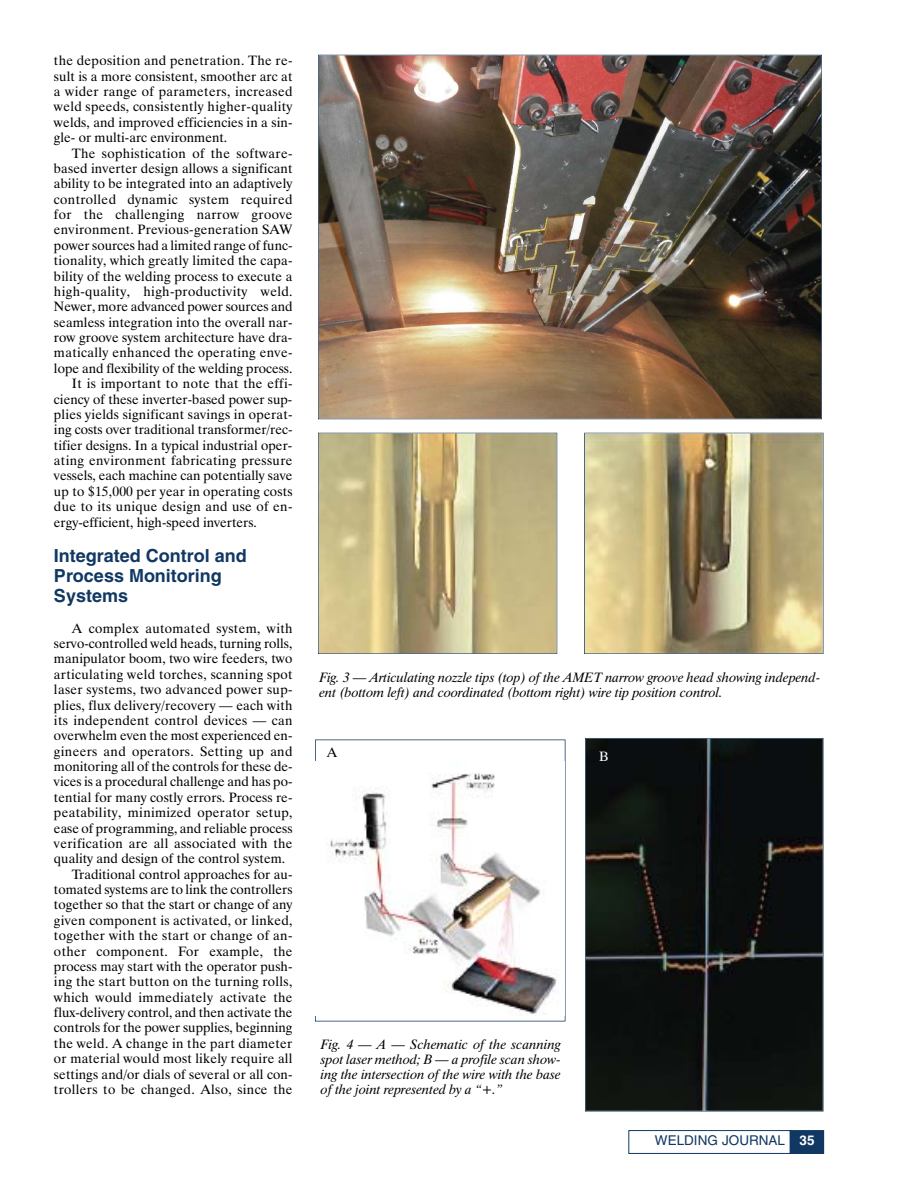
<style>
.page{position:relative;width:918px;height:1188px;background:#fff}
.page>*{position:absolute;margin:0;border:0;box-sizing:border-box;transform-origin:0 0}
.t1{font:700 18px/20px "Helvetica";color:#113863}
.t2{font:13.5px/15.5px "Dutch 801 BT";letter-spacing:.01em;color:#010202;text-align:justify}
.t3{font:italic 13.5px/15px "Dutch 801 BT";color:#010202}
.t4{font:13.5px "Helvetica";color:#113863}
.t5{font:13.5px "Dutch 801 BT";color:#fff}
.s1{font-weight:700;color:#fff}
</style>
<div class="page">
<svg style="left:628px;top:1130px;width:196px;height:24px"></svg>
<img style="left:319px;top:55px;width:502px;height:363px">
<svg style="left:315px;top:739px;width:251px;height:282px"></svg>
<img style="left:316px;top:762px;width:249px;height:254px">
<img style="left:565px;top:762px;width:1px;height:254px">
<img style="left:586px;top:739px;width:237px;height:372px">
<img style="left:319px;top:433px;width:237px;height:220px">
<img style="left:585px;top:433px;width:238px;height:220px">
<p class="t2" style="left:54px;top:54px;width:240px">the deposition and penetration. The re&shy;sult is a more consistent, smoother arc at a wider range of parameters, increased weld speeds, consistently higher-quality welds, and improved efficiencies in a sin&shy;gle- or multi-arc environment.</p>
<p class="t2" style="left:72px;top:147px;width:222px">The sophistication of the software-</p>
<p class="t2" style="left:54px;top:162px;width:240px">based inverter design allows a significant</p>
<p class="t2" style="left:54px;top:177px;width:240px">ability to be integrated into an adaptively</p>
<p class="t2" style="left:54px;top:193px;width:240px">controlled dynamic system required</p>
<p class="t2" style="left:54px;top:208px;width:240px">for the challenging narrow groove</p>
<p class="t2" style="left:54px;top:223px;width:240px">environment. Previous-generation SAW</p>
<p class="t2" style="left:54px;top:239px;width:240px">power sources had a limited range of func-</p>
<p class="t2" style="left:54px;top:254px;width:240px">tionality, which greatly limited the capa-</p>
<p class="t2" style="left:54px;top:270px;width:240px">bility of the welding process to execute a</p>
<p class="t2" style="left:54px;top:285px;width:240px">high-quality, high-productivity weld.</p>
<p class="t2" style="left:54px;top:300px;width:240px">Newer, more advanced power sources and</p>
<p class="t2" style="left:54px;top:316px;width:240px">seamless integration into the overall nar-</p>
<p class="t2" style="left:54px;top:331px;width:240px">row groove system architecture have dra-</p>
<p class="t2" style="left:54px;top:346px;width:240px">matically enhanced the operating enve-</p>
<p class="t2" style="left:54px;top:362px;width:240px">lope and flexibility of the welding process.</p>
<p class="t2" style="left:72px;top:377px;width:222px">It is important to note that the effi-</p>
<p class="t2" style="left:54px;top:393px;width:240px">ciency of these inverter-based power sup-</p>
<p class="t2" style="left:54px;top:408px;width:240px">plies yields significant savings in operat-</p>
<p class="t2" style="left:54px;top:423px;width:240px">ing costs over traditional transformer/rec-</p>
<p class="t2" style="left:54px;top:439px;width:240px">tifier designs. In a typical industrial oper-</p>
<p class="t2" style="left:54px;top:454px;width:240px">ating environment fabricating pressure</p>
<p class="t2" style="left:54px;top:469px;width:240px">vessels, each machine can potentially save</p>
<p class="t2" style="left:54px;top:485px;width:240px">up to $15,000 per year in operating costs</p>
<p class="t2" style="left:54px;top:500px;width:240px">due to its unique design and use of en-</p>
<p class="t2" style="left:54px;top:516px;width:204px">ergy-efficient, high-speed inverters.</p>
<h1 class="t1" style="left:54px;top:548px;width:194px">Integrated Control and<br>Process Monitoring<br>Systems</h1>
<p class="t2" style="left:72px;top:622px;width:222px">A complex automated system, with</p>
<p class="t2" style="left:54px;top:637px;width:240px">servo-controlled weld heads, turning rolls,</p>
<p class="t2" style="left:54px;top:652px;width:240px">manipulator boom, two wire feeders, two</p>
<p class="t2" style="left:54px;top:668px;width:240px">articulating weld torches, scanning spot</p>
<p class="t2" style="left:54px;top:683px;width:240px">laser systems, two advanced power sup-</p>
<p class="t2" style="left:54px;top:699px;width:240px">plies, flux delivery/recovery — each with</p>
<p class="t2" style="left:54px;top:714px;width:240px">its independent control devices — can</p>
<p class="t2" style="left:54px;top:729px;width:240px">overwhelm even the most experienced en-</p>
<p class="t2" style="left:54px;top:745px;width:240px">gineers and operators. Setting up and</p>
<p class="t2" style="left:54px;top:760px;width:240px">monitoring all of the controls for these de-</p>
<p class="t2" style="left:54px;top:775px;width:240px">vices is a procedural challenge and has po-</p>
<p class="t2" style="left:54px;top:791px;width:240px">tential for many costly errors. Process re-</p>
<p class="t2" style="left:54px;top:806px;width:240px">peatability, minimized operator setup,</p>
<p class="t2" style="left:54px;top:822px;width:240px">ease of programming, and reliable process</p>
<p class="t2" style="left:54px;top:837px;width:240px">verification are all associated with the</p>
<p class="t2" style="left:54px;top:852px;width:233px">quality and design of the control system.</p>
<p class="t2" style="left:72px;top:868px;width:222px">Traditional control approaches for au-</p>
<p class="t2" style="left:54px;top:883px;width:240px">tomated systems are to link the controllers</p>
<p class="t2" style="left:54px;top:898px;width:240px">together so that the start or change of any</p>
<p class="t2" style="left:54px;top:914px;width:240px">given component is activated, or linked,</p>
<p class="t2" style="left:54px;top:929px;width:240px">together with the start or change of an-</p>
<p class="t2" style="left:54px;top:945px;width:240px">other component. For example, the</p>
<p class="t2" style="left:54px;top:960px;width:240px">process may start with the operator push-</p>
<p class="t2" style="left:54px;top:975px;width:240px">ing the start button on the turning rolls,</p>
<p class="t2" style="left:54px;top:991px;width:240px">which would immediately activate the</p>
<p class="t2" style="left:54px;top:1006px;width:240px">flux-delivery control, and then activate the</p>
<p class="t2" style="left:54px;top:1021px;width:240px">controls for the power supplies, beginning</p>
<p class="t2" style="left:54px;top:1037px;width:240px">the weld. A change in the part diameter</p>
<p class="t2" style="left:54px;top:1052px;width:240px">or material would most likely require all</p>
<p class="t2" style="left:54px;top:1068px;width:240px">settings and/or dials of several or all con-</p>
<p class="t2" style="left:54px;top:1083px;width:240px">trollers to be changed. Also, since the</p>
<p class="t3" style="left:319px;top:671px;width:503px">Fig. 3 — Articulating nozzle tips (top) of the AMET narrow groove head showing independ&shy;ent (bottom left) and coordinated (bottom right) wire tip position control.</p>
<p class="t2" style="left:327px;top:746px;width:12px">A</p>
<p class="t5" style="left:599px;top:751px;width:11px">B</p>
<p class="t3" style="left:321px;top:1038px;width:242px;text-align:justify">Fig. 4 — A — Schematic of the scanning spot laser method; B — a profile scan show&shy;ing the intersection of the wire with the base of the joint represented by a “+.”</p>
<p class="t4" style="left:655px;top:1136px;width:161px">WELDING JOURNAL <span class="s1">35</span></p>
</div>
